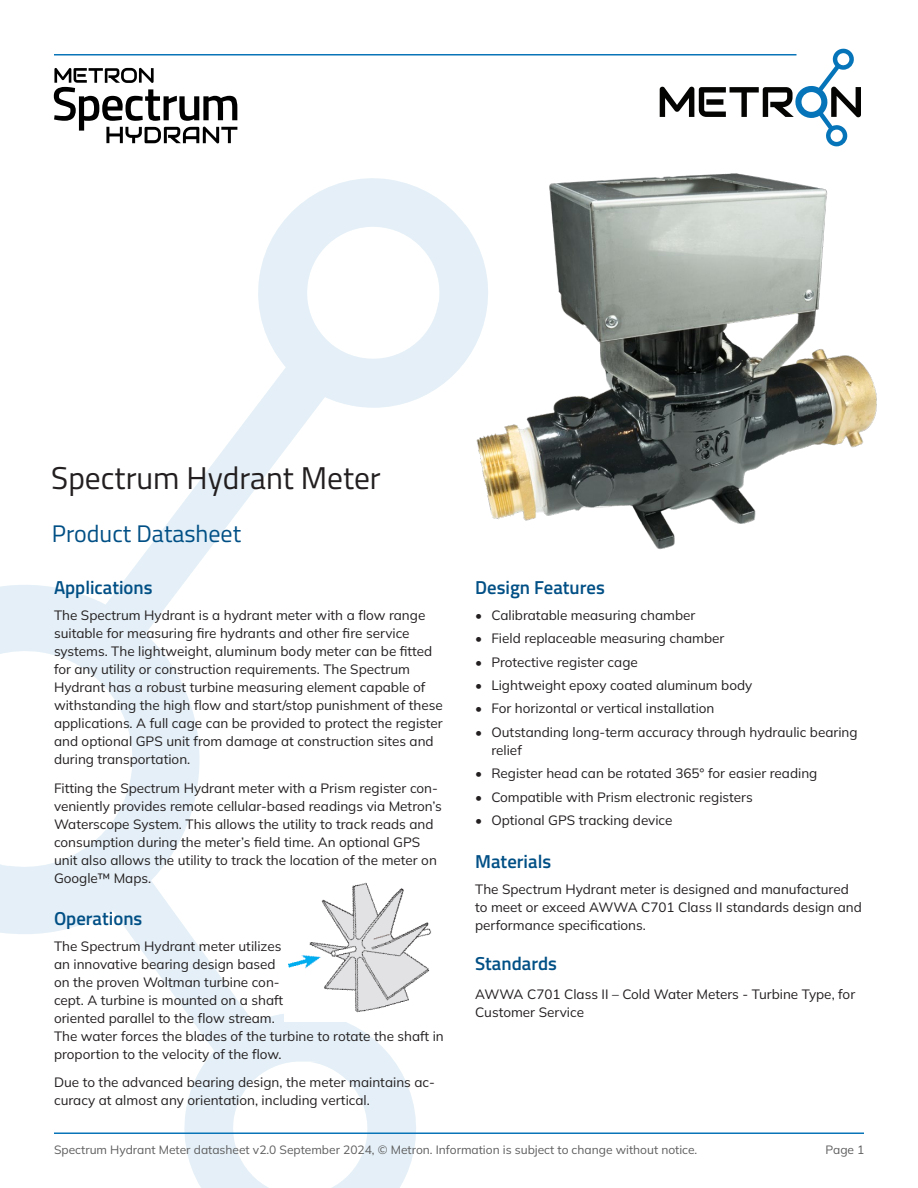
<style>
.page{position:relative;width:918px;height:1188px;background:#fff}
.page>*{position:absolute;margin:0;border:0;box-sizing:border-box;transform-origin:0 0}
.Metron_Header_1_black{font:31.5px "Titillium Web";color:#231f20}
.Metron_Header_2_blue{font:24px "Titillium Web";color:#004f85}
.Metron_Header_3_blue{font:600 18.75px "Titillium Web";color:#004f85}
.Metron_Body_9pt{font:600 18.75px "Titillium Web";color:#004f85}
.Metron_Body_9pt-2{font:13.5px/18px "Mulish";color:#231f20}
.t1{font:12px "Mulish";color:#5e5e5e}
</style>
<div class="page">
<svg style="left:0;top:178px;width:459px;height:1010px"></svg>
<hr style="left:54px;top:1132px;width:810px;height:2px;background:#0974b7">
<hr style="left:54px;top:54px;width:742px;height:2px;background:#0974b7">
<svg style="left:660px;top:49px;width:201px;height:97px"></svg>
<svg style="left:54px;top:68px;width:183px;height:75px"></svg>
<img style="left:459px;top:173px;width:418px;height:377px">
<img style="left:285px;top:875px;width:161px;height:147px">
<p class="Metron_Header_1_black" style="left:51px;top:455px;width:331px">Spectrum Hydrant Meter</p>
<p class="Metron_Header_2_blue" style="left:52px;top:516px;width:191px">Product Datasheet</p>
<p class="Metron_Header_3_blue" style="left:54px;top:574px;width:100px">Applications</p>
<p class="Metron_Body_9pt-2" style="left:54px;top:606px;width:390px">The Spectrum Hydrant is a hydrant meter with a flow range suitable for measuring fire hydrants and other fire service systems. The lightweight, aluminum body meter can be fitted for any utility or construction requirements. The Spectrum Hydrant has a robust turbine measuring element capable of withstanding the high flow and start/stop punishment of these applications. A full cage can be provided to protect the register and optional GPS unit from damage at construction sites and during transportation.</p>
<p class="Metron_Body_9pt-2" style="left:54px;top:778px;width:389px">Fitting the Spectrum Hydrant meter with a Prism register con&shy;veniently provides remote cellular-based readings via Metron’s Waterscope System. This allows the utility to track reads and consumption during the meter’s field time. An optional GPS unit also allows the utility to track the location of the meter on Google™ Maps.</p>
<p class="Metron_Header_3_blue" style="left:54px;top:904px;width:90px">Operations</p>
<p class="Metron_Body_9pt-2" style="left:54px;top:936px;width:391px">The Spectrum Hydrant meter utilizes<br>an innovative bearing design based<br>on the proven Woltman turbine con-<br>cept. A turbine is mounted on a shaft<br>oriented parallel to the flow stream.<br>The water forces the blades of the turbine to rotate the shaft in proportion to the velocity of the flow.</p>
<p class="Metron_Body_9pt-2" style="left:54px;top:1073px;width:382px">Due to the advanced bearing design, the meter maintains ac&shy;curacy at almost any orientation, including vertical.</p>
<p class="Metron_Header_3_blue" style="left:475px;top:574px;width:131px">Design Features</p>
<p class="Metron_Body_9pt-2" style="left:475px;top:606px;width:222px">• Calibratable measuring chamber</p>
<p class="Metron_Body_9pt-2" style="left:475px;top:629px;width:251px">• Field replaceable measuring chamber</p>
<p class="Metron_Body_9pt-2" style="left:475px;top:652px;width:164px">• Protective register cage</p>
<p class="Metron_Body_9pt-2" style="left:475px;top:676px;width:279px">• Lightweight epoxy coated aluminum body</p>
<p class="Metron_Body_9pt-2" style="left:475px;top:699px;width:241px">• For horizontal or vertical installation</p>
<p class="Metron_Body_9pt-2" style="left:491px;top:723px;width:368px;text-indent:-16px">• Outstanding long-term accuracy through hydraulic bearing relief</p>
<p class="Metron_Body_9pt-2" style="left:475px;top:764px;width:344px">• Register head can be rotated 365° for easier reading</p>
<p class="Metron_Body_9pt-2" style="left:475px;top:787px;width:279px">• Compatible with Prism electronic registers</p>
<p class="Metron_Body_9pt-2" style="left:475px;top:811px;width:199px">• Optional GPS tracking device</p>
<p class="Metron_Header_3_blue" style="left:475px;top:847px;width:78px">Materials</p>
<p class="Metron_Body_9pt-2" style="left:475px;top:879px;width:388px">The Spectrum Hydrant meter is designed and manufactured to meet or exceed AWWA C701 Class II standards design and performance specifications.</p>
<p class="Metron_Body_9pt" style="left:475px;top:950px;width:83px">Standards</p>
<p class="Metron_Body_9pt-2" style="left:475px;top:985px;width:382px">AWWA C701 Class II – Cold Water Meters - Turbine Type, for<br>Customer Service</p>
<p class="t1" style="left:54px;top:1141px;width:645px">Spectrum Hydrant Meter datasheet v2.0 September 2024, © Metron. Information is subject to change without notice.</p>
<p class="t1" style="left:826px;top:1141px;width:40px">Page 1</p>
</div>
